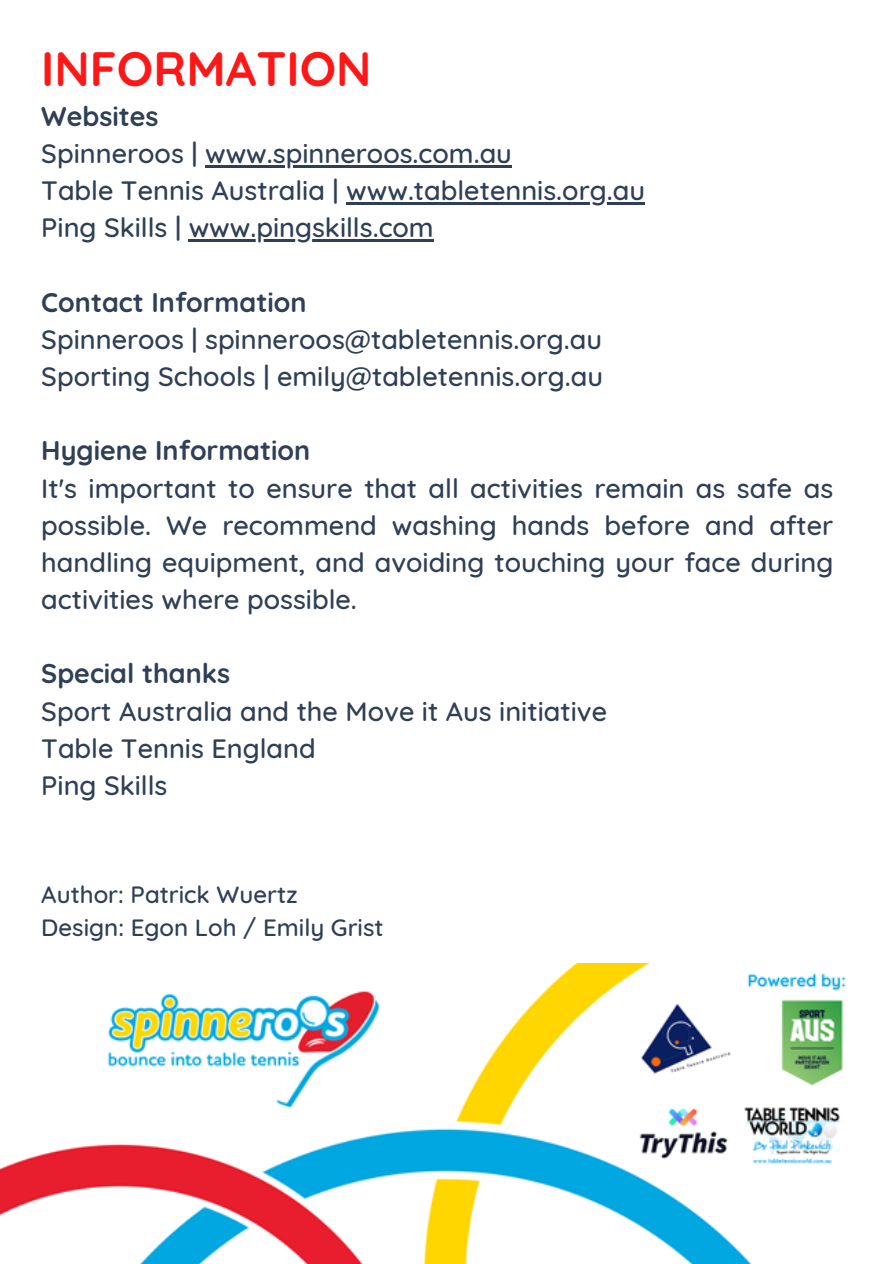
<style>
.page{position:relative;width:894px;height:1264px;background:#fff}
.page>*{position:absolute;margin:0;border:0;box-sizing:border-box;transform-origin:0 0}
.t1{font:700 48px "Quicksand";color:#ff1616}
.t2{font:500 27px/37.2px "Quicksand";color:#2f3f55}
.t3{font:700 27px "Quicksand";color:#2f3f55}
.t4{font:500 24px/32.7px "Quicksand";color:#2f3f55}
</style>
<div class="page">
<hr style="left:205px;top:165px;width:307px;height:2px;background:#2f3f55">
<hr style="left:346px;top:202px;width:299px;height:3px;background:#2f3f55">
<hr style="left:189px;top:240px;width:244px;height:2px;background:#2f3f55">
<img style="left:0;top:963px;width:846px;height:300px">
<h1 class="t1" style="left:41px;top:38px;width:332px">INFORMATION</h1>
<p class="t3" style="left:41px;top:99px;width:119px">Websites</p>
<p class="t2" style="left:41px;top:134px;width:605px">Spinneroos | www.spinneroos.com.au<br>Table Tennis Australia | www.tabletennis.org.au<br>Ping Skills | www.pingskills.com</p>
<p class="t3" style="left:41px;top:285px;width:267px">Contact Information</p>
<p class="t2" style="left:41px;top:320px;width:563px">Spinneroos | spinneroos@tabletennis.org.au<br>Sporting Schools | emily@tabletennis.org.au</p>
<p class="t3" style="left:41px;top:433px;width:270px">Hygiene Information</p>
<p class="t2" style="left:41px;top:469px;width:793px;text-align:justify">It's important to ensure that all activities remain as safe as possible. We recommend washing hands before and after handling equipment, and avoiding touching your face during activities where possible.</p>
<p class="t3" style="left:41px;top:656px;width:190px">Special thanks</p>
<p class="t2" style="left:41px;top:692px;width:567px">Sport Australia and the Move it Aus initiative<br>Table Tennis England<br>Ping Skills</p>
<p class="t4" style="left:41px;top:877px;width:344px">Author: Patrick Wuertz<br>Design: Egon Loh / Emily Grist</p>
</div>
